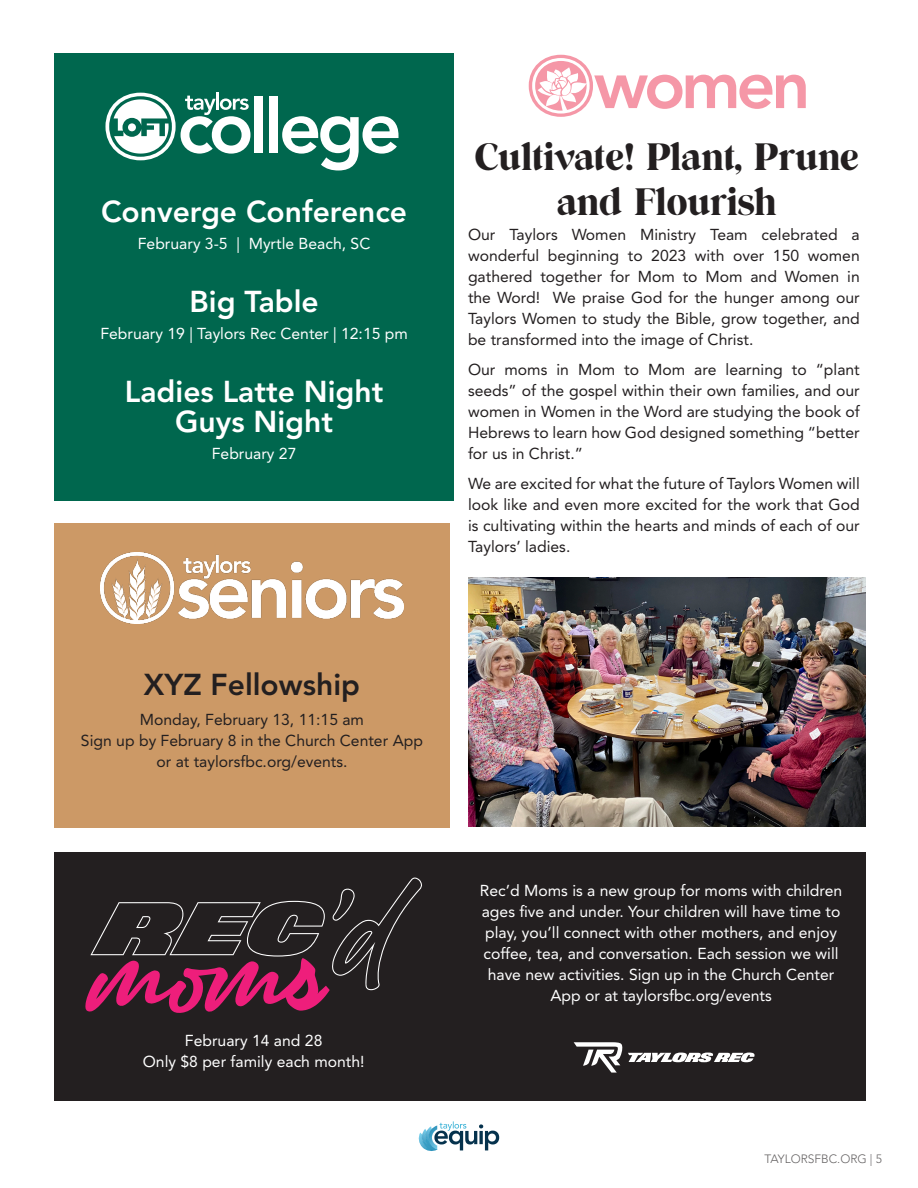
<style>
.page{position:relative;width:918px;height:1188px;background:#fff}
.page>*{position:absolute;margin:0;border:0;box-sizing:border-box;transform-origin:0 0}
.Rylan_Headline{font:37.5px/45px "Rylan";letter-spacing:-.01em;color:#231f20;text-align:center}
.Event_heading{font:800 30px "Avenir LT Std";color:#fff}
.Event_heading-2{font:800 30px "Avenir LT Std";color:#231f20}
.body{font:15.75px/21px "Avenir LT Std";color:#231f20;text-align:justify}
.body-2{font:15.75px/21px "Avenir LT Std";color:#fff;text-align:center}
.Event_Body{font:15.75px/21px "Avenir LT Std";color:#fff;text-align:center}
.Event_Body-2{font:15.75px/21px "Avenir LT Std";color:#231f20;text-align:center}
.t1{font:300 12px "Avenir LT Std";color:#231f20}
</style>
<div class="page">
<svg style="left:418px;top:1121px;width:81px;height:30px"></svg>
<div style="left:54px;top:53px;width:399px;height:448px;background:#00674e"></div>
<div style="left:254px;top:97px;width:9px;height:56px;background:#fff"></div>
<div style="left:269px;top:97px;width:9px;height:56px;background:#fff"></div>
<svg style="left:282px;top:116px;width:117px;height:54px"></svg>
<svg style="left:105px;top:93px;width:145px;height:67px"></svg>
<div style="left:54px;top:523px;width:396px;height:304px;background:#c96"></div>
<img style="left:101px;top:553px;width:302px;height:71px">
<svg style="left:529px;top:55px;width:277px;height:62px"></svg>
<div style="left:54px;top:852px;width:812px;height:249px;background:#231f20"></div>
<svg style="left:85px;top:878px;width:337px;height:135px"></svg>
<svg style="left:574px;top:1042px;width:181px;height:31px"></svg>
<img style="left:468px;top:578px;width:398px;height:248px">
<p class="Event_heading" style="left:101px;top:194px;width:308px">Converge Conference</p>
<p class="Event_Body" style="left:138px;top:233px;width:234px">February 3-5 | Myrtle Beach, SC</p>
<p class="Event_heading" style="left:190px;top:284px;width:131px">Big Table</p>
<p class="Event_Body" style="left:100px;top:323px;width:309px">February 19 | Taylors Rec Center | 12:15 pm</p>
<p class="Event_heading" style="left:125px;top:374px;width:260px">Ladies Latte Night</p>
<p class="Event_heading" style="left:175px;top:404px;width:159px">Guys Night</p>
<p class="Event_Body" style="left:212px;top:443px;width:86px">February 27</p>
<p class="Rylan_Headline" style="left:475px;top:136px;width:386px">Cultivate! Plant, Prune and Flourish</p>
<p class="body" style="left:468px;top:224px;width:393px">Our Taylors Women Ministry Team celebrated a wonderful beginning to 2023 with over 150 women gathered together for Mom to Mom and Women in the Word! We praise God for the hunger among our Taylors Women to study the Bible, grow together, and be transformed into the image of Christ.</p>
<p class="body" style="left:468px;top:359px;width:393px">Our moms in Mom to Mom are learning to “plant seeds” of the gospel within their own families, and our women in Women in the Word are studying the book of Hebrews to learn how God designed something “better for us in Christ.”</p>
<p class="body" style="left:468px;top:473px;width:393px">We are excited for what the future of Taylors Women will look like and even more excited for the work that God is cultivating within the hearts and minds of each of our Taylors’ ladies.</p>
<p class="Event_heading-2" style="left:144px;top:667px;width:218px">XYZ Fellowship</p>
<p class="Event_Body-2" style="left:81px;top:709px;width:344px">Monday, February 13, 11:15 am<br>Sign up by February 8 in the Church Center App or at taylorsfbc.org/events.</p>
<p class="Event_Body" style="left:143px;top:1030px;width:223px">February 14 and 28<br>Only $8 per family each month!</p>
<p class="body-2" style="left:480px;top:880px;width:364px">Rec’d Moms is a new group for moms with children ages five and under. Your children will have time to play, you’ll connect with other mothers, and enjoy coffee, tea, and conversation. Each session we will have new activities. Sign up in the Church Center App or at taylorsfbc.org/events</p>
<p class="t1" style="left:765px;top:1151px;width:119px">TAYLORSFBC.ORG | 5</p>
</div>
